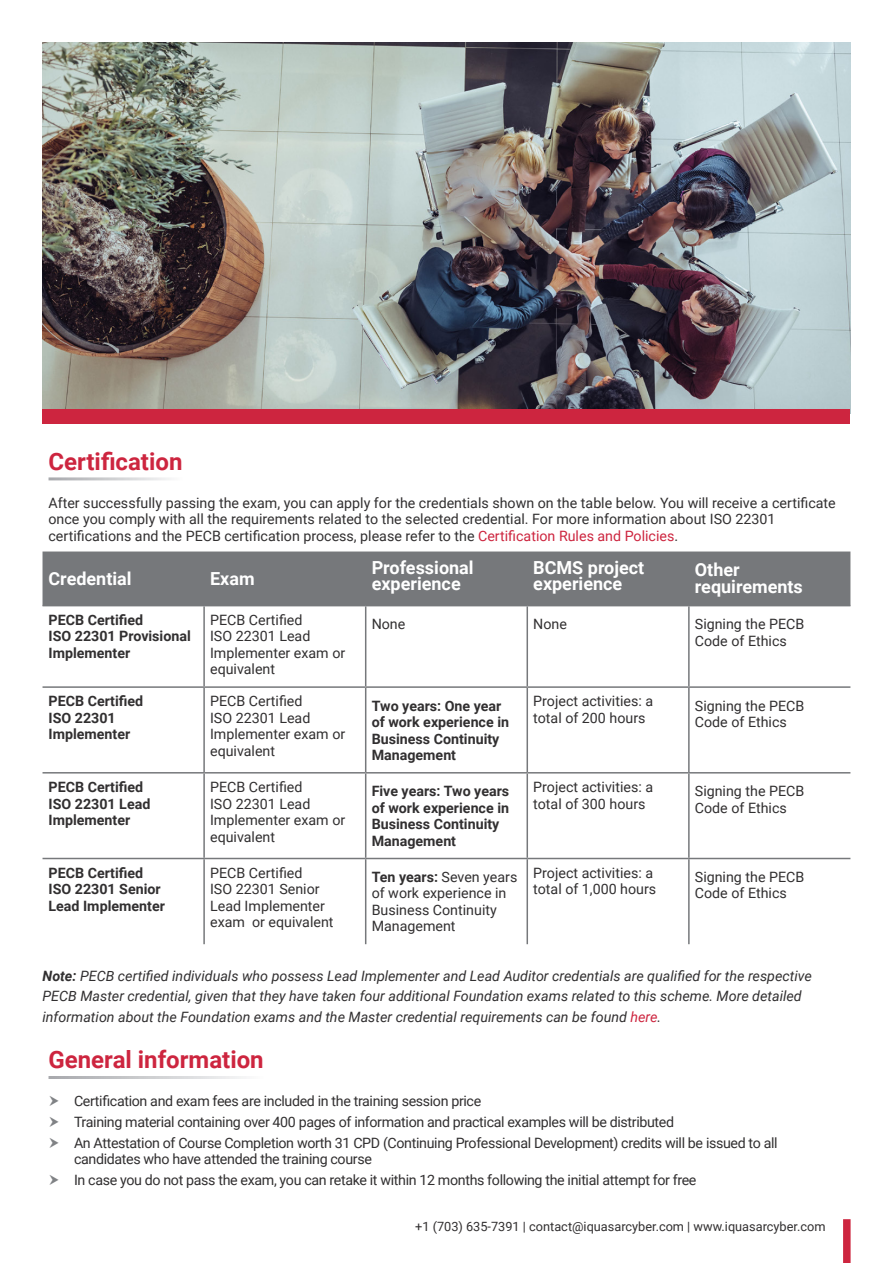
<style>
.page{position:relative;width:893px;height:1263px;background:#fff}
.page>*{position:absolute;margin:0;border:0;box-sizing:border-box;transform-origin:0 0}
.t1{font:700 24px "Roboto";color:#cd253f}
.t2{font:700 18px/16.5px "Roboto";color:#fff}
.Bullet_Points{font:14.25px/16.5px "Roboto";color:#312f30}
.Bullet_Points-2{font:14.25px/16.5px "Roboto";letter-spacing:-.025em;color:#312f30}
.Bullet_Points-3{font:italic 14.25px "Roboto";color:#312f30}
.t3{font:700 14.25px/16.5px "Roboto";color:#312f30}
.Bullet_Points-4{font:12.75px "Roboto";color:#312f30}
.s1{color:#cd253f}
.s2{font-weight:700}
</style>
<div class="page">
<img style="left:43px;top:43px;width:807px;height:366px">
<div style="left:843px;top:1219px;width:8px;height:44px;background:#cd253f"></div>
<div style="left:43px;top:409px;width:807px;height:14px;background:#cd253f"></div>
<div style="left:43px;top:551px;width:807px;height:54px;background:#76787b"></div>
<hr style="left:43px;top:858px;width:161px;height:1px;background:#76787b">
<hr style="left:204px;top:858px;width:162px;height:1px;background:#76787b">
<hr style="left:366px;top:858px;width:161px;height:1px;background:#76787b">
<hr style="left:527px;top:858px;width:162px;height:1px;background:#76787b">
<hr style="left:689px;top:858px;width:161px;height:1px;background:#76787b">
<hr style="left:203px;top:606px;width:2px;height:80px;background:#76787b">
<hr style="left:365px;top:606px;width:1px;height:80px;background:#76787b">
<hr style="left:526px;top:606px;width:2px;height:80px;background:#76787b">
<hr style="left:688px;top:606px;width:2px;height:80px;background:#76787b">
<hr style="left:43px;top:686px;width:161px;height:2px;background:#76787b">
<hr style="left:204px;top:686px;width:162px;height:2px;background:#76787b">
<hr style="left:203px;top:688px;width:2px;height:84px;background:#76787b">
<hr style="left:366px;top:686px;width:161px;height:2px;background:#76787b">
<hr style="left:365px;top:688px;width:1px;height:84px;background:#76787b">
<hr style="left:527px;top:686px;width:162px;height:2px;background:#76787b">
<hr style="left:526px;top:688px;width:2px;height:84px;background:#76787b">
<hr style="left:689px;top:686px;width:161px;height:2px;background:#76787b">
<hr style="left:688px;top:688px;width:2px;height:84px;background:#76787b">
<hr style="left:43px;top:772px;width:161px;height:1px;background:#76787b">
<hr style="left:204px;top:772px;width:162px;height:1px;background:#76787b">
<hr style="left:203px;top:773px;width:2px;height:85px;background:#76787b">
<hr style="left:366px;top:772px;width:161px;height:1px;background:#76787b">
<hr style="left:365px;top:773px;width:1px;height:85px;background:#76787b">
<hr style="left:527px;top:772px;width:162px;height:1px;background:#76787b">
<hr style="left:526px;top:773px;width:2px;height:85px;background:#76787b">
<hr style="left:689px;top:772px;width:161px;height:1px;background:#76787b">
<hr style="left:688px;top:773px;width:2px;height:85px;background:#76787b">
<hr style="left:203px;top:859px;width:2px;height:85px;background:#76787b">
<hr style="left:365px;top:859px;width:1px;height:85px;background:#76787b">
<hr style="left:526px;top:859px;width:2px;height:85px;background:#76787b">
<hr style="left:688px;top:859px;width:2px;height:85px;background:#76787b">
<hr style="left:43px;top:605px;width:161px;height:1px;background:#76787b">
<hr style="left:204px;top:605px;width:162px;height:1px;background:#76787b">
<hr style="left:366px;top:605px;width:161px;height:1px;background:#76787b">
<hr style="left:527px;top:605px;width:162px;height:1px;background:#76787b">
<hr style="left:689px;top:605px;width:161px;height:1px;background:#76787b">
<p class="t1" style="left:49px;top:445px;width:135px">Certification</p>
<p class="Bullet_Points" style="left:49px;top:494px;width:789px">After successfully passing the exam, you can apply for the credentials shown on the table below. You will receive a certificate once you comply with all the requirements related to the selected credential. For more information about ISO 22301 certifications and the PECB certification process, please refer to the <span class="s1">Certification Rules and Policies</span>.</p>
<p class="t2" style="left:49px;top:569px;width:85px">Credential</p>
<p class="t2" style="left:210px;top:569px;width:46px">Exam</p>
<p class="t2" style="left:372px;top:558px;width:103px">Professional experience</p>
<p class="t2" style="left:533px;top:558px;width:113px">BCMS project experience</p>
<p class="t2" style="left:695px;top:561px;width:110px">Other requirements</p>
<p class="t3" style="left:49px;top:611px;width:96px">PECB Certified</p>
<p class="t3" style="left:49px;top:627px;width:144px">ISO 22301 Provisional<br>Implementer</p>
<p class="Bullet_Points" style="left:210px;top:611px;width:137px">PECB Certified<br>ISO 22301 Lead<br>Implementer exam or equivalent</p>
<p class="Bullet_Points" style="left:372px;top:615px;width:35px">None</p>
<p class="Bullet_Points" style="left:533px;top:615px;width:35px">None</p>
<p class="Bullet_Points" style="left:695px;top:615px;width:111px">Signing the PECB</p>
<p class="Bullet_Points" style="left:695px;top:632px;width:93px">Code of Ethics</p>
<p class="t3" style="left:49px;top:692px;width:96px">PECB Certified</p>
<p class="t3" style="left:49px;top:709px;width:83px">ISO 22301<br>Implementer</p>
<p class="Bullet_Points" style="left:210px;top:692px;width:137px">PECB Certified<br>ISO 22301 Lead<br>Implementer exam or equivalent</p>
<p class="t3" style="left:372px;top:697px;width:139px">Two years: One year of work experience in<br>Business Continuity<br>Management</p>
<p class="Bullet_Points" style="left:533px;top:692px;width:121px">Project activities: a total of 200 hours</p>
<p class="Bullet_Points" style="left:695px;top:697px;width:111px">Signing the PECB</p>
<p class="Bullet_Points" style="left:695px;top:713px;width:93px">Code of Ethics</p>
<p class="t3" style="left:49px;top:778px;width:103px">PECB Certified<br>ISO 22301 Lead<br>Implementer</p>
<p class="Bullet_Points" style="left:210px;top:778px;width:137px">PECB Certified<br>ISO 22301 Lead<br>Implementer exam or equivalent</p>
<p class="t3" style="left:372px;top:782px;width:139px">Five years: Two years of work experience in<br>Business Continuity<br>Management</p>
<p class="Bullet_Points" style="left:533px;top:778px;width:121px">Project activities: a total of 300 hours</p>
<p class="Bullet_Points" style="left:695px;top:782px;width:111px">Signing the PECB</p>
<p class="Bullet_Points" style="left:695px;top:799px;width:93px">Code of Ethics</p>
<p class="t3" style="left:49px;top:864px;width:96px">PECB Certified</p>
<p class="t3" style="left:49px;top:880px;width:114px">ISO 22301 Senior</p>
<p class="t3" style="left:49px;top:897px;width:118px">Lead Implementer</p>
<p class="Bullet_Points" style="left:210px;top:864px;width:94px">PECB Certified</p>
<p class="Bullet_Points" style="left:210px;top:880px;width:111px">ISO 22301 Senior</p>
<p class="Bullet_Points" style="left:210px;top:897px;width:125px">Lead Implementer exam or equivalent</p>
<p class="Bullet_Points" style="left:372px;top:868px;width:147px"><span class="s2">Ten years:</span> Seven years of work experience in<br>Business Continuity<br>Management</p>
<p class="Bullet_Points" style="left:533px;top:864px;width:125px">Project activities: a total of 1,000 hours</p>
<p class="Bullet_Points" style="left:695px;top:868px;width:111px">Signing the PECB</p>
<p class="Bullet_Points" style="left:695px;top:884px;width:93px">Code of Ethics</p>
<p class="Bullet_Points-3" style="left:43px;top:965px;width:771px"><span class="s2">Note:</span> PECB certified individuals who possess Lead Implementer and Lead Auditor credentials are qualified for the respective</p>
<p class="Bullet_Points-3" style="left:43px;top:986px;width:761px">PECB Master credential, given that they have taken four additional Foundation exams related to this scheme. More detailed</p>
<p class="Bullet_Points-3" style="left:43px;top:1007px;width:620px">information about the Foundation exams and the Master credential requirements can be found <span class="s1">here</span>.</p>
<p class="t1" style="left:49px;top:1043px;width:217px">General information</p>
<p class="Bullet_Points-2" style="left:74px;top:1092px;width:409px">Certification and exam fees are included in the training session price</p>
<p class="Bullet_Points-2" style="left:74px;top:1113px;width:602px">Training material containing over 400 pages of information and practical examples will be distributed</p>
<p class="Bullet_Points-2" style="left:74px;top:1134px;width:705px">An Attestation of Course Completion worth 31 CPD (Continuing Professional Development) credits will be issued to all candidates who have attended the training course</p>
<p class="Bullet_Points-2" style="left:74px;top:1171px;width:624px">In case you do not pass the exam, you can retake it within 12 months following the initial attempt for free</p>
<p class="Bullet_Points-4" style="left:415px;top:1218px;width:412px">+1 (703) 635-7391 | contact@iquasarcyber.com | www.iquasarcyber.com</p>
</div>
